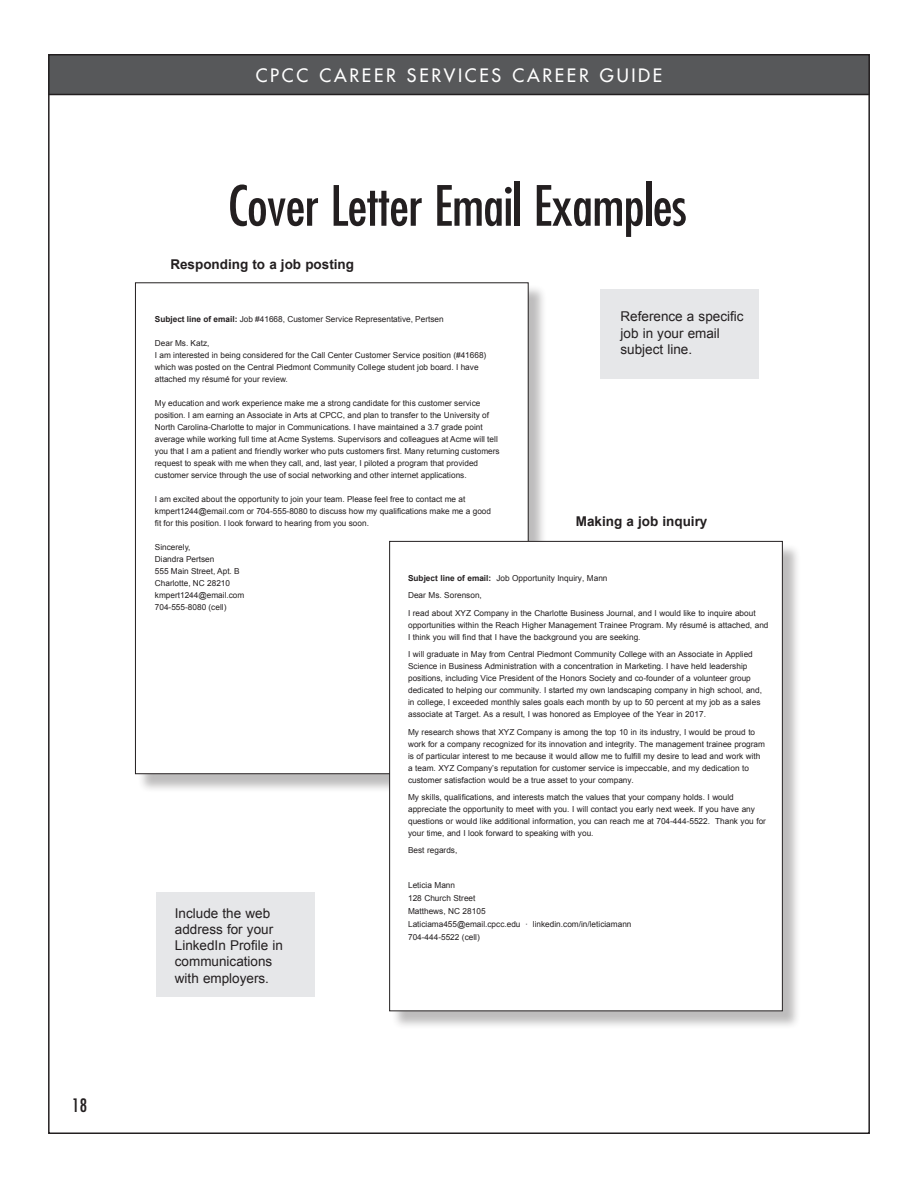
<style>
.page{position:relative;width:918px;height:1188px;background:#fff}
.page>*{position:absolute;margin:0;border:0;box-sizing:border-box;transform-origin:0 0}
.t1{font:condensed 54px "Futura Std";letter-spacing:-.01em;color:#231f20}
.t2{font:500 18px "Futura Std";letter-spacing:.15em;color:#fff}
.t3{font:condensed 18px "Futura Std";color:#231f20}
.t4{font:13.5px/16.2px "Arial";color:#231f20}
.t5{font:700 13.5px "Arial";color:#231f20}
.t6{font:8.25px/12px "Arial";color:#231f20}
.s1{font-weight:700}
</style>
<div class="page">
<div style="left:48px;top:54px;width:822px;height:40px;background:#57585a"></div>
<hr style="left:48px;top:94px;width:821px;height:1px;background:#231f20">
<div style="left:600px;top:289px;width:159px;height:89px;background:#e6e7e9"></div>
<div style="left:156px;top:893px;width:159px;height:104px;background:#e6e7e9"></div>
<div style="left:137px;top:285px;width:410px;height:508px;background:#231f20;opacity:.3"></div>
<div style="left:135px;top:283px;width:393px;height:491px;background:#fff"></div>
<div style="left:391px;top:543px;width:410px;height:487px;background:#231f20;opacity:.3"></div>
<div style="left:390px;top:541px;width:392px;height:470px;background:#fff"></div>
<h2 class="t3" style="left:72px;top:1094px;width:16px">18</h2>
<h2 class="t2" style="left:256px;top:64px;width:408px">CPCC CAREER SERVICES CAREER GUIDE</h2>
<h1 class="t1" style="left:228px;top:173px;width:460px">Cover Letter Email Examples</h1>
<h3 class="t5" style="left:170px;top:255px;width:185px">Responding to a job posting</h3>
<h3 class="t4" style="left:621px;top:309px;width:125px">Reference a specific job in your email subject line.</h3>
<p class="t6" style="left:155px;top:313px;width:290px"><span class="s1">Subject line of email:</span> Job #41668, Customer Service Representative, Pertsen</p>
<p class="t6" style="left:155px;top:337px;width:333px">Dear Ms. Katz,<br>I am interested in being considered for the Call Center Customer Service position (#41668) which was posted on the Central Piedmont Community College student job board. I have attached my résumé for your review.</p>
<p class="t6" style="left:155px;top:397px;width:346px">My education and work experience make me a strong candidate for this customer service position. I am earning an Associate in Arts at CPCC, and plan to transfer to the University of North Carolina-Charlotte to major in Communications. I have maintained a 3.7 grade point average while working full time at Acme Systems. Supervisors and colleagues at Acme will tell you that I am a patient and friendly worker who puts customers first. Many returning customers request to speak with me when they call, and, last year, I piloted a program that provided customer service through the use of social networking and other internet applications.</p>
<p class="t6" style="left:155px;top:493px;width:338px">I am excited about the opportunity to join your team. Please feel free to contact me at kmpert1244@email.com or 704-555-8080 to discuss how my qualifications make me a good fit for this position. I look forward to hearing from you soon.</p>
<p class="t6" style="left:155px;top:541px;width:91px">Sincerely,<br>Diandra Pertsen<br>555 Main Street, Apt. B<br>Charlotte, NC 28210 kmpert1244@email.com<br>704-555-8080 (cell)</p>
<h3 class="t5" style="left:576px;top:512px;width:133px">Making a job inquiry</h3>
<p class="t6" style="left:408px;top:569px;width:349px;line-height:17.4px"><span class="s1">Subject line of email:</span> Job Opportunity Inquiry, Mann<br>Dear Ms. Sorenson,<br>I read about XYZ Company in the Charlotte Business Journal, and I would like to inquire about</p>
<p class="t6" style="left:408px;top:619px;width:362px">opportunities within the Reach Higher Management Trainee Program. My résumé is attached, and<br>I think you will find that I have the background you are seeking.</p>
<p class="t6" style="left:408px;top:648px;width:356px">I will graduate in May from Central Piedmont Community College with an Associate in Applied Science in Business Administration with a concentration in Marketing. I have held leadership positions, including Vice President of the Honors Society and co-founder of a volunteer group dedicated to helping our community. I started my own landscaping company in high school, and, in college, I exceeded monthly sales goals each month by up to 50 percent at my job as a sales associate at Target. As a result, I was honored as Employee of the Year in 2017.</p>
<p class="t6" style="left:408px;top:726px;width:359px">My research shows that XYZ Company is among the top 10 in its industry, I would be proud to work for a company recognized for its innovation and integrity. The management trainee program is of particular interest to me because it would allow me to fulfill my desire to lead and work with a team. XYZ Company’s reputation for customer service is impeccable, and my dedication to customer satisfaction would be a true asset to your company.</p>
<p class="t6" style="left:408px;top:791px;width:359px">My skills, qualifications, and interests match the values that your company holds. I would appreciate the opportunity to meet with you. I will contact you early next week. If you have any questions or would like additional information, you can reach me at 704-444-5522. Thank you for your time, and I look forward to speaking with you.</p>
<p class="t6" style="left:408px;top:845px;width:51px">Best regards,</p>
<p class="t6" style="left:408px;top:879px;width:225px;line-height:12.9px">Leticia Mann<br>128 Church Street<br>Matthews, NC 28105<br>Laticiama455@email.cpcc.edu ∙ linkedin.com/in/leticiamann<br>704-444-5522 (cell)</p>
<h3 class="t4" style="left:175px;top:905px;width:110px">Include the web address for your<br>LinkedIn Profile in communications with employers.</h3>
</div>
